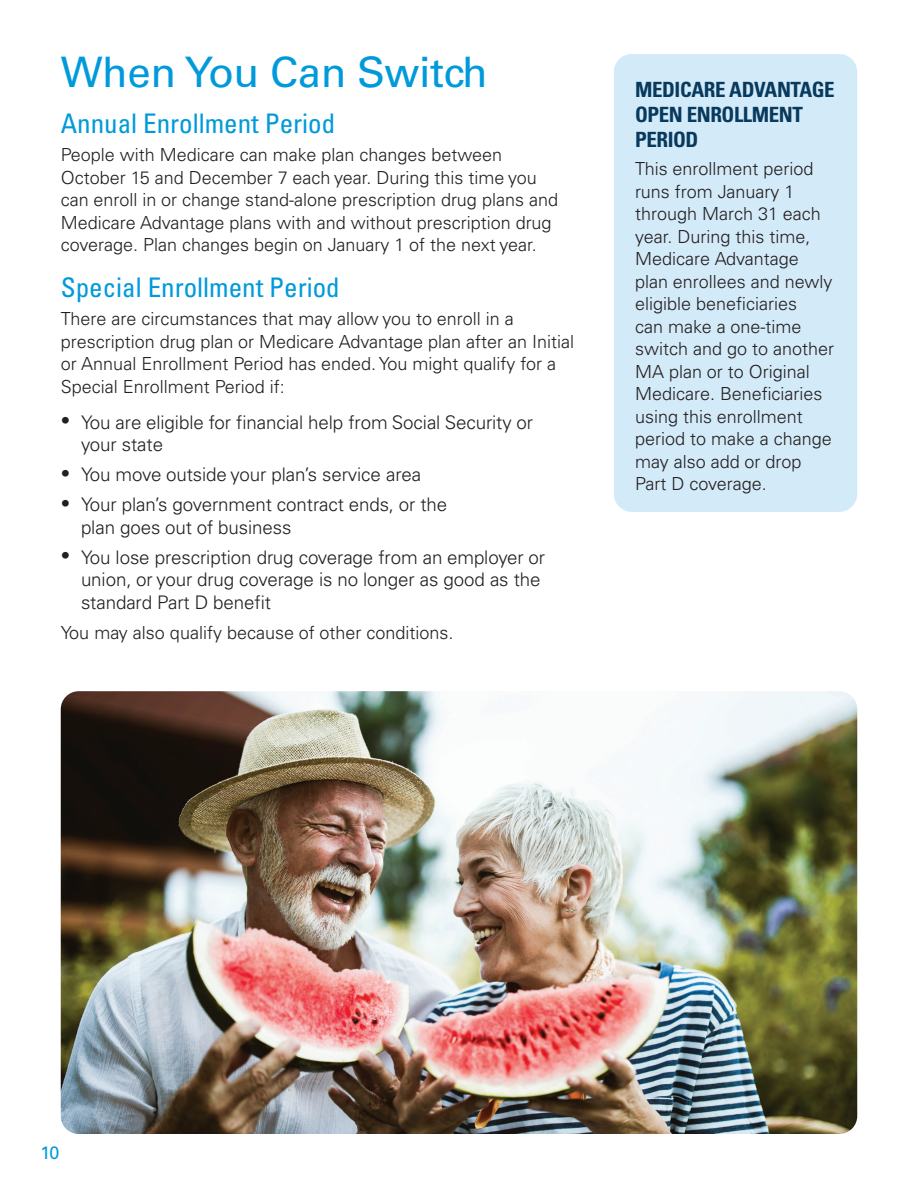
<style>
.page{position:relative;width:918px;height:1188px;background:#fff}
.page>*{position:absolute;margin:0;border:0;box-sizing:border-box;transform-origin:0 0}
.Headline{font:42px "Univers LT Pro 55 Roman";letter-spacing:-.01em;color:#009ada}
.Body_Copy{font:condensed 27px "Univers LT Pro";color:#009ada}
.Paragraph_heads{font:700 condensed 21px/25.2px "Univers LT Pro";letter-spacing:-.02em;color:#083a5e}
.Bulleted_copy{font:300 18.75px/22.5px "Univers LT Pro 45";letter-spacing:-.005em;color:#231f20}
.Body_Copy-2{font:300 18px/22.5px "Univers LT Pro 45";color:#231f20}
.Body_Copy-3{font:18px "Univers LT Pro 55 Roman";color:#009ada}
</style>
<div class="page">
<img style="left:61px;top:691px;width:796px;height:443px">
<div style="left:614px;top:54px;width:243px;height:458px;background:#d3eaf8;border-radius:18px"></div>
<p class="Headline" style="left:61px;top:43px;width:429px">When You Can Switch</p>
<p class="Body_Copy" style="left:61px;top:107px;width:276px">Annual Enrollment Period</p>
<p class="Body_Copy-2" style="left:61px;top:143px;width:499px">People with Medicare can make plan changes between October 15 and December 7 each year. During this time you can enroll in or change stand-alone prescription drug plans and Medicare Advantage plans with and without prescription drug coverage. Plan changes begin on January 1 of the next year.</p>
<p class="Body_Copy" style="left:61px;top:270px;width:280px">Special Enrollment Period</p>
<p class="Body_Copy-2" style="left:61px;top:307px;width:515px">There are circumstances that may allow you to enroll in a prescription drug plan or Medicare Advantage plan after an Initial or Annual Enrollment Period has ended. You might qualify for a Special Enrollment Period if:</p>
<p class="Bulleted_copy" style="left:81px;top:410px;width:454px;text-indent:-20px">• You are eligible for financial help from Social Security or your state</p>
<p class="Bulleted_copy" style="left:61px;top:463px;width:362px">• You move outside your plan’s service area</p>
<p class="Bulleted_copy" style="left:81px;top:493px;width:368px;text-indent:-20px">• Your plan’s government contract ends, or the plan goes out of business</p>
<p class="Bulleted_copy" style="left:81px;top:545px;width:466px;text-indent:-20px">• You lose prescription drug coverage from an employer or union, or your drug coverage is no longer as good as the standard Part D benefit</p>
<p class="Body_Copy-2" style="left:61px;top:621px;width:394px">You may also qualify because of other conditions.</p>
<p class="Paragraph_heads" style="left:635px;top:77px;width:201px">MEDICARE ADVANTAGE<br>OPEN ENROLLMENT<br>PERIOD</p>
<p class="Body_Copy-2" style="left:635px;top:157px;width:201px">This enrollment period runs from January 1 through March 31 each year. During this time,<br>Medicare Advantage plan enrollees and newly eligible beneficiaries<br>can make a one-time switch and go to another<br>MA plan or to Original<br>Medicare. Beneficiaries using this enrollment period to make a change may also add or drop<br>Part D coverage.</p>
<p class="Body_Copy-3" style="left:40px;top:1140px;width:21px">10</p>
</div>
